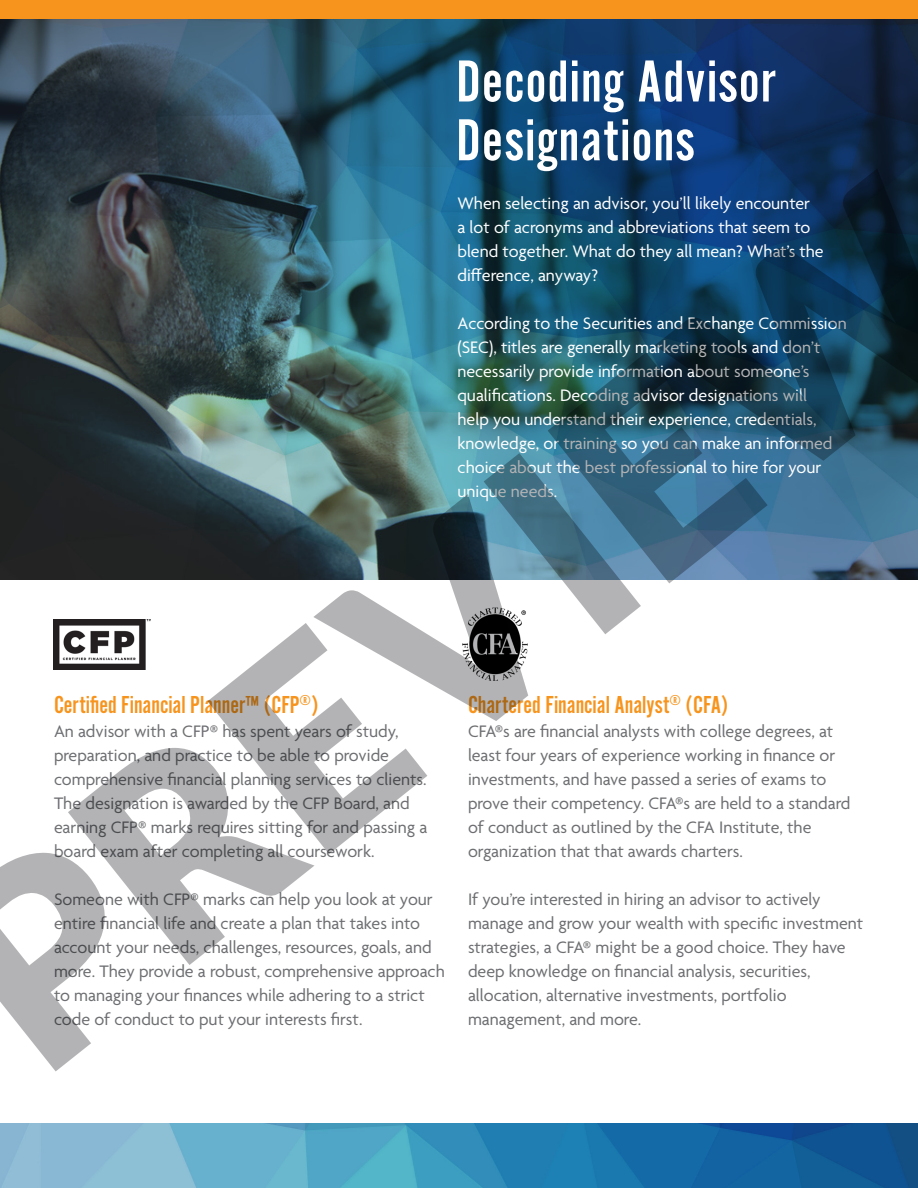
<style>
.page{position:relative;width:918px;height:1188px;background:#fff}
.page>*{position:absolute;margin:0;border:0;box-sizing:border-box;transform-origin:0 0}
.t1{font:61.5px/58.8px "Alternate Got No 2 D";letter-spacing:.02em;color:#fff}
.subhead{font:25.5px "Alternate Got No 2 D";color:#f7941d}
.body{font:18px/24px "Agenda";color:#6d6e71}
.Intro_text{font:18px/24px "Agenda";color:#fff}
</style>
<div class="page">
<img style="left:0;top:18px;width:918px;height:150px">
<img style="left:0;top:1123px;width:918px;height:65px">
<div style="left:0;top:0;width:918px;height:18px;background:#f7941d"></div>
<img style="left:0;top:168px;width:918px;height:903px">
<p class="t1" style="left:456px;top:53px;width:321px">Decoding Advisor<br>Designations</p>
<p class="Intro_text" style="left:458px;top:193px;width:368px">When selecting an advisor, you’ll likely encounter<br>a lot of acronyms and abbreviations that seem to blend together. What do they all mean? What’s the difference, anyway?</p>
<p class="Intro_text" style="left:458px;top:313px;width:391px">According to the Securities and Exchange Commission (SEC), titles are generally marketing tools and don’t necessarily provide information about someone’s qualifications. Decoding advisor designations will<br>help you understand their experience, credentials, knowledge, or training so you can make an informed choice about the best professional to hire for your unique needs.</p>
<p class="subhead" style="left:54px;top:691px;width:266px">Certified Financial Planner™ (CFP<sup>®</sup>)</p>
<p class="body" style="left:54px;top:720px;width:375px">An advisor with a CFP® has spent years of study, preparation, and practice to be able to provide comprehensive financial planning services to clients.<br>The designation is awarded by the CFP Board, and earning CFP® marks requires sitting for and passing a board exam after completing all coursework.</p>
<p class="body" style="left:54px;top:888px;width:392px">Someone with CFP® marks can help you look at your entire financial life and create a plan that takes into account your needs, challenges, resources, goals, and more. They provide a robust, comprehensive approach to managing your finances while adhering to a strict code of conduct to put your interests first.</p>
<p class="subhead" style="left:468px;top:691px;width:262px">Chartered Financial Analyst<sup>®</sup> (CFA)</p>
<p class="body" style="left:468px;top:720px;width:384px">CFA®s are financial analysts with college degrees, at least four years of experience working in finance or investments, and have passed a series of exams to prove their competency. CFA®s are held to a standard of conduct as outlined by the CFA Institute, the organization that that awards charters.</p>
<p class="body" style="left:468px;top:888px;width:397px">If you’re interested in hiring an advisor to actively manage and grow your wealth with specific investment strategies, a CFA® might be a good choice. They have deep knowledge on financial analysis, securities, allocation, alternative investments, portfolio management, and more.</p>
</div>
